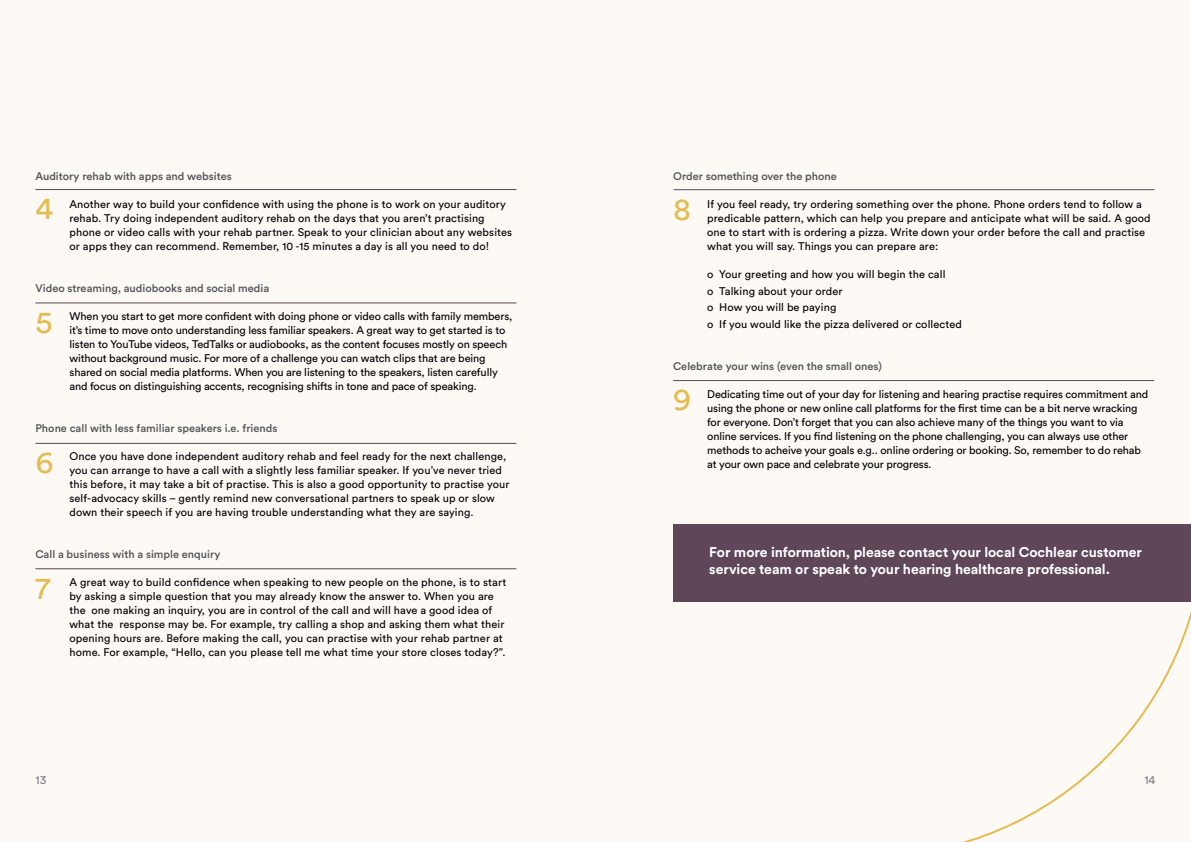
<style>
.page{position:relative;width:1191px;height:842px;background:#fff}
.page>*{position:absolute;margin:0;border:0;box-sizing:border-box;transform-origin:0 0}
.t1{font:31px "Circular Std";color:#e5bb52}
.t2{font:700 14px/17px "Circular Std";letter-spacing:-.005em;color:#fff}
.t3{font:12px "Circular Std";color:#7f8084}
.t4{font:11px/14px "Circular Std";letter-spacing:.005em;color:#000}
.t5{font:500 11px "Circular Std";color:#55565a}
</style>
<div class="page">
<div style="left:595px;top:0;width:596px;height:842px;background:#fdf9f5"></div>
<div style="left:0;top:0;width:595px;height:842px;background:#fdf9f5"></div>
<hr style="left:35px;top:189px;width:481px;height:1px;background:#5f4659">
<hr style="left:35px;top:303px;width:481px;height:1px;background:#5f4659">
<hr style="left:35px;top:443px;width:481px;height:1px;background:#5f4659">
<hr style="left:35px;top:568px;width:481px;height:1px;background:#5f4659">
<hr style="left:673px;top:189px;width:481px;height:1px;background:#5f4659">
<hr style="left:673px;top:380px;width:481px;height:1px;background:#5f4659">
<svg style="left:868px;top:189px;width:323px;height:653px"></svg>
<div style="left:673px;top:524px;width:518px;height:77px;background:#5f4659"></div>
<p class="t5" style="left:35px;top:170px;width:198px">Auditory rehab with apps and websites</p>
<p class="t4" style="left:69px;top:197px;width:444px">Another way to build your confidence with using the phone is to work on your auditory rehab. Try doing independent auditory rehab on the days that you aren’t practising phone or video calls with your rehab partner. Speak to your clinician about any websites or apps they can recommend. Remember, 10 -15 minutes a day is all you need to do!</p>
<p class="t5" style="left:35px;top:282px;width:235px">Video streaming, audiobooks and social media</p>
<p class="t4" style="left:69px;top:309px;width:444px">When you start to get more confident with doing phone or video calls with family members, it’s time to move onto understanding less familiar speakers. A great way to get started is to listen to YouTube videos, TedTalks or audiobooks, as the content focuses mostly on speech without background music. For more of a challenge you can watch clips that are being shared on social media platforms. When you are listening to the speakers, listen carefully and focus on distinguishing accents, recognising shifts in tone and pace of speaking.</p>
<p class="t5" style="left:35px;top:422px;width:243px">Phone call with less familiar speakers i.e. friends</p>
<p class="t4" style="left:69px;top:449px;width:441px">Once you have done independent auditory rehab and feel ready for the next challenge, you can arrange to have a call with a slightly less familiar speaker. If you’ve never tried this before, it may take a bit of practise. This is also a good opportunity to practise your self-advocacy skills – gently remind new conversational partners to speak up or slow down their speech if you are having trouble understanding what they are saying.</p>
<p class="t5" style="left:35px;top:548px;width:186px">Call a business with a simple enquiry</p>
<p class="t4" style="left:69px;top:575px;width:438px">A great way to build confidence when speaking to new people on the phone, is to start by asking a simple question that you may already know the answer to. When you are the one making an inquiry, you are in control of the call and will have a good idea of what the response may be. For example, try calling a shop and asking them what their opening hours are. Before making the call, you can practise with your rehab partner at home. For example, “Hello, can you please tell me what time your store closes today?”.</p>
<h1 class="t1" style="left:35px;top:190px;width:19px">4</h1>
<h1 class="t1" style="left:35px;top:303px;width:18px">5</h1>
<h1 class="t1" style="left:35px;top:443px;width:19px">6</h1>
<h1 class="t1" style="left:35px;top:569px;width:16px">7</h1>
<p class="t5" style="left:673px;top:169px;width:165px">Order something over the phone</p>
<p class="t4" style="left:707px;top:197px;width:445px">If you feel ready, try ordering something over the phone. Phone orders tend to follow a predicable pattern, which can help you prepare and anticipate what will be said. A good one to start with is ordering a pizza. Write down your order before the call and practise what you will say. Things you can prepare are:</p>
<p class="t4" style="left:707px;top:265px;width:256px;line-height:16.8px">o Your greeting and how you will begin the call<br>o Talking about your order<br>o How you will be paying<br>o If you would like the pizza delivered or collected</p>
<p class="t5" style="left:673px;top:359px;width:210px">Celebrate your wins (even the small ones)</p>
<p class="t4" style="left:707px;top:387px;width:443px">Dedicating time out of your day for listening and hearing practise requires commitment and using the phone or new online call platforms for the first time can be a bit nerve wracking for everyone. Don’t forget that you can also achieve many of the things you want to via online services. If you find listening on the phone challenging, you can always use other methods to acheive your goals e.g.. online ordering or booking. So, remember to do rehab at your own pace and celebrate your progress.</p>
<h1 class="t1" style="left:673px;top:190px;width:19px">8</h1>
<h1 class="t1" style="left:673px;top:381px;width:20px">9</h1>
<p class="t2" style="left:709px;top:543px;width:434px">For more information, please contact your local Cochlear customer service team or speak to your hearing healthcare professional.</p>
<p class="t3" style="left:35px;top:772px;width:12px">13</p>
<p class="t3" style="left:1144px;top:772px;width:13px">14</p>
</div>
